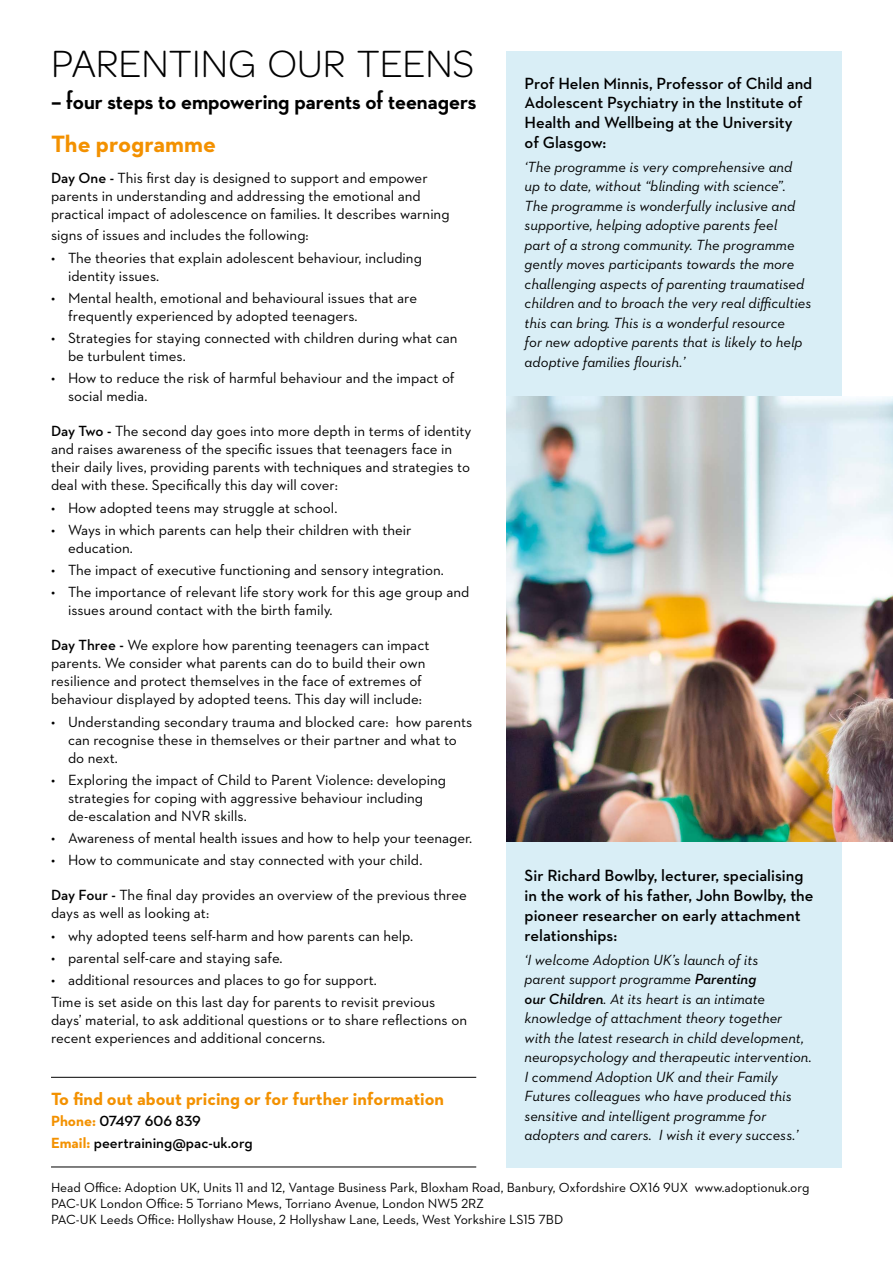
<style>
.page{position:relative;width:893px;height:1263px;background:#fff}
.page>*{position:absolute;margin:0;border:0;box-sizing:border-box;transform-origin:0 0}
.t1{font:300 40.5px "Omnes";color:#000}
.t2{font:700 26.25px "Neutraface 2 Display";color:#000}
.t3{font:700 24px "Neutraface 2 Text";color:#f39100}
.t4{font:700 18px "Neutraface 2 Text";color:#f39100}
.t5{font:600 16.5px/19.8px "Neutraface 2 Text";color:#000}
.t6{font:15px/18px "Neutraface 2 Text";color:#000}
.t7{font:italic 15px/19.5px "Neutraface 2 Text";color:#000}
.t8{font:600 15px "Neutraface 2 Text";color:#000}
.t9{font:13.5px "Neutraface 2 Text";color:#000}
.s1{font-weight:600}
.s2{font-weight:700;color:#f39100}
</style>
<div class="page">
<div style="left:506px;top:51px;width:336px;height:361px;background:#d9eef6"></div>
<div style="left:506px;top:838px;width:336px;height:329px;background:#d9eef6"></div>
<hr style="left:51px;top:1077px;width:425px;height:1px;background:#000">
<hr style="left:51px;top:1166px;width:425px;height:1px;background:#000">
<img style="left:506px;top:396px;width:387px;height:446px">
<p class="t1" style="left:51px;top:37px;width:425px">PARENTING OUR TEENS</p>
<p class="t2" style="left:51px;top:85px;width:427px">– four steps to empowering parents of teenagers</p>
<p class="t5" style="left:525px;top:73px;width:289px">Prof Helen Minnis, Professor of Child and Adolescent Psychiatry in the Institute of Health and Wellbeing at the University<br>of Glasgow:</p>
<p class="t7" style="left:525px;top:157px;width:288px">‘The programme is very comprehensive and up to date, without “blinding with science”.<br>The programme is wonderfully inclusive and supportive, helping adoptive parents feel<br>part of a strong community. The programme gently moves participants towards the more challenging aspects of parenting traumatised children and to broach the very real difficulties this can bring. This is a wonderful resource<br>for new adoptive parents that is likely to help adoptive families flourish.’</p>
<p class="t3" style="left:51px;top:128px;width:166px">The programme</p>
<p class="t6" style="left:51px;top:168px;width:400px"><span class="s1">Day One -</span> This first day is designed to support and empower parents in understanding and addressing the emotional and practical impact of adolescence on families. It describes warning</p>
<p class="t6" style="left:51px;top:226px;width:259px">signs of issues and includes the following:</p>
<p class="t6" style="left:68px;top:248px;width:355px;text-indent:-17px">• The theories that explain adolescent behaviour, including identity issues.</p>
<p class="t6" style="left:68px;top:289px;width:351px;text-indent:-17px">• Mental health, emotional and behavioural issues that are frequently experienced by adopted teenagers.</p>
<p class="t6" style="left:68px;top:329px;width:391px;text-indent:-17px">• Strategies for staying connected with children during what can be turbulent times.</p>
<p class="t6" style="left:68px;top:369px;width:388px;text-indent:-17px">• How to reduce the risk of harmful behaviour and the impact of social media.</p>
<p class="t6" style="left:51px;top:422px;width:422px"><span class="s1">Day Two -</span> The second day goes into more depth in terms of identity and raises awareness of the specific issues that teenagers face in their daily lives, providing parents with techniques and strategies to deal with these. Specifically this day will cover:</p>
<p class="t6" style="left:51px;top:498px;width:288px">• How adopted teens may struggle at school.</p>
<p class="t6" style="left:68px;top:521px;width:345px;text-indent:-17px">• Ways in which parents can help their children with their education.</p>
<p class="t6" style="left:51px;top:561px;width:394px">• The impact of executive functioning and sensory integration.</p>
<p class="t6" style="left:68px;top:583px;width:403px;text-indent:-17px">• The importance of relevant life story work for this age group and issues around contact with the birth family.</p>
<p class="t6" style="left:51px;top:636px;width:380px"><span class="s1">Day Three -</span> We explore how parenting teenagers can impact parents. We consider what parents can do to build their own resilience and protect themselves in the face of extremes of behaviour displayed by adopted teens. This day will include:</p>
<p class="t6" style="left:68px;top:712px;width:406px;text-indent:-17px">• Understanding secondary trauma and blocked care: how parents can recognise these in themselves or their partner and what to do next.</p>
<p class="t6" style="left:68px;top:771px;width:380px;text-indent:-17px">• Exploring the impact of Child to Parent Violence: developing strategies for coping with aggressive behaviour including de-escalation and NVR skills.</p>
<p class="t6" style="left:51px;top:829px;width:423px">• Awareness of mental health issues and how to help your teenager.</p>
<p class="t6" style="left:51px;top:851px;width:373px">• How to communicate and stay connected with your child.</p>
<p class="t6" style="left:51px;top:886px;width:417px"><span class="s1">Day Four -</span> The final day provides an overview of the previous three days as well as looking at:</p>
<p class="t6" style="left:51px;top:926px;width:364px">• why adopted teens self-harm and how parents can help.</p>
<p class="t6" style="left:51px;top:949px;width:233px">• parental self-care and staying safe.</p>
<p class="t6" style="left:51px;top:971px;width:327px">• additional resources and places to go for support.</p>
<p class="t6" style="left:51px;top:993px;width:418px">Time is set aside on this last day for parents to revisit previous days’ material, to ask additional questions or to share reflections on recent experiences and additional concerns.</p>
<p class="t5" style="left:525px;top:866px;width:290px">Sir Richard Bowlby, lecturer, specialising in the work of his father, John Bowlby, the pioneer researcher on early attachment relationships:</p>
<p class="t7" style="left:525px;top:949px;width:289px">‘I welcome Adoption UK’s launch of its<br>parent support programme <span class="s1">Parenting<br>our Children</span>. At its heart is an intimate knowledge of attachment theory together with the latest research in child development, neuropsychology and therapeutic intervention.</p>
<p class="t7" style="left:525px;top:1066px;width:275px">I commend Adoption UK and their Family Futures colleagues who have produced this sensitive and intelligent programme for adopters and carers. I wish it every success.’</p>
<p class="t4" style="left:51px;top:1087px;width:394px">To find out about pricing or for further information</p>
<p class="t8" style="left:51px;top:1111px;width:151px"><span class="s2">Phone:</span> 07497 606 839</p>
<p class="t8" style="left:51px;top:1133px;width:203px"><span class="s2">Email:</span> peertraining@pac-uk.org</p>
<p class="t9" style="left:51px;top:1179px;width:760px">Head Office: Adoption UK, Units 11 and 12, Vantage Business Park, Bloxham Road, Banbury, Oxfordshire OX16 9UX www.adoptionuk.org</p>
<p class="t9" style="left:51px;top:1195px;width:435px">PAC-UK London Office: 5 Torriano Mews, Torriano Avenue, London NW5 2RZ</p>
<p class="t9" style="left:51px;top:1211px;width:514px">PAC-UK Leeds Office: Hollyshaw House, 2 Hollyshaw Lane, Leeds, West Yorkshire LS15 7BD</p>
</div>
